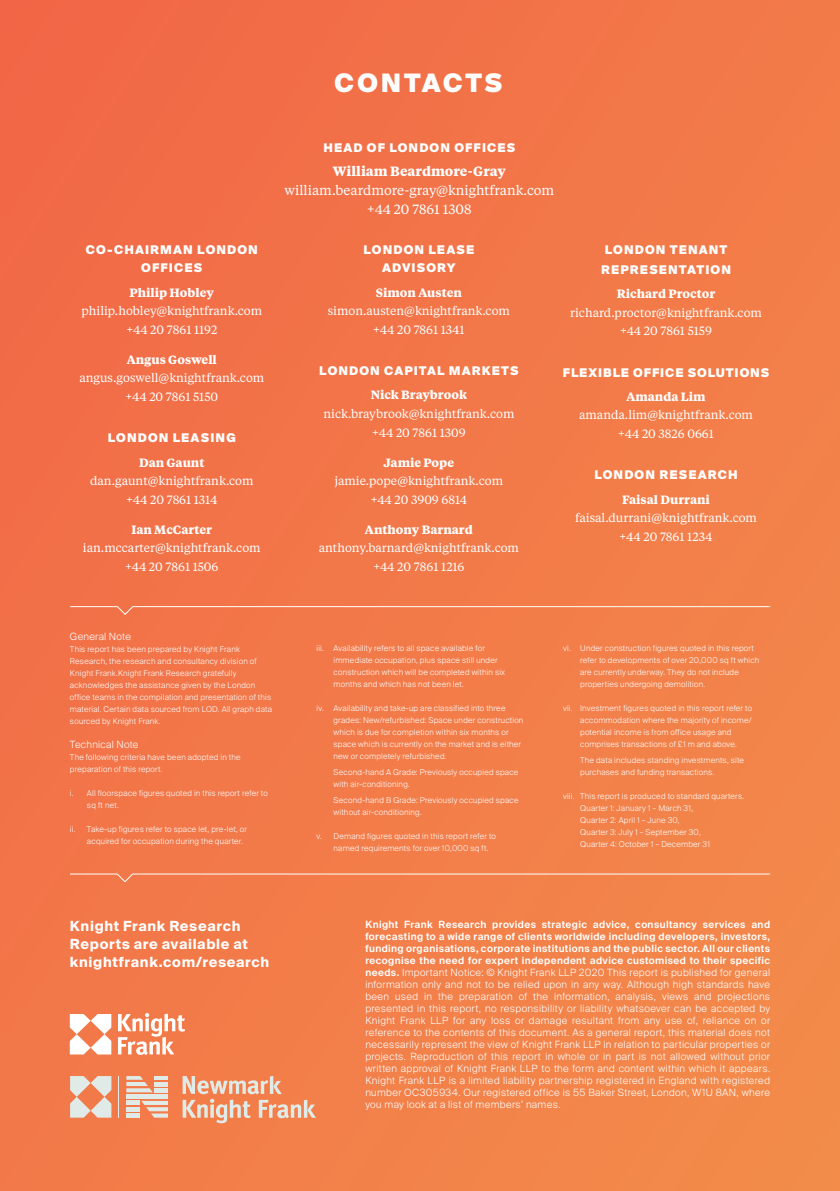
<style>
.page{position:relative;width:840px;height:1191px;background:#fff}
.page>*{position:absolute;margin:0;border:0;box-sizing:border-box;transform-origin:0 0}
.t1{font:900 25.4px "Suisse Intl";letter-spacing:.105em;color:#fff}
.t2{font:700 14px/18px "Suisse Intl";letter-spacing:.05em;color:#fff}
.t3{font:13.4px/18.6px "Tiempos Text";color:#fff;text-align:center}
.t4{font:700 13.4px "Tiempos Text";color:#fff}
.t5{font:12px/18.6px "Tiempos Text";color:#fff;text-align:center}
.t6{font:900 12px/18.6px "Suisse Intl";letter-spacing:.09em;color:#fff;text-align:center}
.t7{font:700 12px "Tiempos Text";color:#fff}
.t8{font:300 10px/12px "Suisse Intl";letter-spacing:.035em;color:#fff;text-align:justify}
.t9{font:300 8px/12px "Suisse Intl";letter-spacing:.025em;color:#fff}
.s1{font-weight:600}
</style>
<div class="page">
<div style="left:0;top:0;width:839px;height:1191px;background:linear-gradient(to right,#f26f48,#f3844a)"></div>
<svg style="left:69px;top:873px;width:701px;height:10px;background:#f38a5b"></svg>
<svg style="left:70px;top:1014px;width:41px;height:40px"></svg>
<svg style="left:118px;top:1013px;width:67px;height:42px"></svg>
<svg style="left:70px;top:1076px;width:41px;height:41px;background:#e5c4b1"></svg>
<hr style="left:118px;top:1076px;width:1px;height:41px;background:#e0eae7">
<hr style="left:304px;top:1099px;width:3px;height:18px;background:#e0eae7">
<svg style="left:307px;top:1104px;width:9px;height:13px"></svg>
<svg style="left:182px;top:1075px;width:119px;height:48px;background:#ec9f7a"></svg>
<hr style="left:154px;top:1076px;width:14px;height:3px;background:#e0eae7">
<hr style="left:154px;top:1088px;width:14px;height:4px;background:#e0eae7">
<hr style="left:154px;top:1082px;width:14px;height:4px;background:#e0eae7">
<svg style="left:126px;top:1076px;width:27px;height:16px"></svg>
<div style="left:126px;top:1100px;width:14px;height:5px;background:#e0eae7"></div>
<hr style="left:126px;top:1107px;width:14px;height:4px;background:#e0eae7">
<hr style="left:126px;top:1113px;width:14px;height:4px;background:#e0eae7">
<svg style="left:141px;top:1100px;width:27px;height:17px"></svg>
<hr style="left:126px;top:1094px;width:42px;height:4px;background:#e0eae7">
<svg style="left:69px;top:605px;width:701px;height:10px;background:#f3865b"></svg>
<h3 class="t6" style="left:86px;top:240px;width:173px">CO-CHAIRMAN LONDON<br>OFFICES</h3>
<h3 class="t7" style="left:130px;top:284px;width:86px">Philip Hobley</h3>
<h3 class="t5" style="left:81px;top:301px;width:182px">philip.hobley@knightfrank.com +44 20 7861 1192</h3>
<h3 class="t7" style="left:127px;top:351px;width:92px">Angus Goswell</h3>
<h3 class="t5" style="left:79px;top:368px;width:186px">angus.goswell@knightfrank.com +44 20 7861 5150</h3>
<h3 class="t6" style="left:108px;top:429px;width:129px">LONDON LEASING</h3>
<h3 class="t7" style="left:139px;top:454px;width:67px">Dan Gaunt</h3>
<h3 class="t5" style="left:90px;top:471px;width:165px">dan.gaunt@knightfrank.com +44 20 7861 1314</h3>
<h3 class="t7" style="left:131px;top:521px;width:82px">Ian McCarter</h3>
<h3 class="t5" style="left:83px;top:538px;width:179px">ian.mccarter@knightfrank.com +44 20 7861 1506</h3>
<h1 class="t1" style="left:334px;top:69px;width:169px">CONTACTS</h1>
<h3 class="t6" style="left:323px;top:139px;width:193px">HEAD OF LONDON OFFICES</h3>
<h3 class="t4" style="left:333px;top:162px;width:174px">William Beardmore-Gray</h3>
<h3 class="t3" style="left:284px;top:180px;width:271px">william.beardmore-gray@knightfrank.com +44 20 7861 1308</h3>
<h3 class="t6" style="left:363px;top:240px;width:112px">LONDON LEASE<br>ADVISORY</h3>
<h3 class="t7" style="left:375px;top:284px;width:88px">Simon Austen</h3>
<h3 class="t5" style="left:328px;top:301px;width:183px">simon.austen@knightfrank.com +44 20 7861 1341</h3>
<h3 class="t6" style="left:319px;top:362px;width:201px">LONDON CAPITAL MARKETS</h3>
<h3 class="t7" style="left:370px;top:387px;width:98px">Nick Braybrook</h3>
<h3 class="t5" style="left:323px;top:404px;width:192px">nick.braybrook@knightfrank.com +44 20 7861 1309</h3>
<h3 class="t7" style="left:383px;top:454px;width:72px">Jamie Pope</h3>
<h3 class="t5" style="left:334px;top:471px;width:170px">jamie.pope@knightfrank.com +44 20 3909 6814</h3>
<h3 class="t7" style="left:365px;top:521px;width:109px">Anthony Barnard</h3>
<h3 class="t5" style="left:318px;top:538px;width:201px">anthony.barnard@knightfrank.com +44 20 7861 1216</h3>
<h3 class="t6" style="left:600px;top:240px;width:131px;line-height:20px">LONDON TENANT<br>REPRESENTATION</h3>
<h3 class="t7" style="left:616px;top:285px;width:100px">Richard Proctor</h3>
<h3 class="t5" style="left:570px;top:302px;width:193px">richard.proctor@knightfrank.com +44 20 7861 5159</h3>
<h3 class="t6" style="left:562px;top:363px;width:208px">FLEXIBLE OFFICE SOLUTIONS</h3>
<h3 class="t7" style="left:626px;top:388px;width:81px">Amanda Lim</h3>
<h3 class="t5" style="left:578px;top:405px;width:175px">amanda.lim@knightfrank.com +44 20 3826 0661</h3>
<h3 class="t6" style="left:594px;top:466px;width:145px">LONDON RESEARCH</h3>
<h3 class="t7" style="left:621px;top:491px;width:89px">Faisal Durrani</h3>
<h3 class="t5" style="left:574px;top:508px;width:183px">faisal.durrani@knightfrank.com +44 20 7861 1234</h3>
<p class="t8" style="left:70px;top:631px;width:62px">General Note</p>
<p class="t9" style="left:70px;top:643px;width:203px">This report has been prepared by Knight Frank Research, the research and consultancy division of Knight Frank.Knight Frank Research gratefully acknowledges the assistance given by the London office teams in the compilation and presentation of this material. Certain data sourced from LOD. All graph data sourced by Knight Frank.</p>
<p class="t8" style="left:70px;top:739px;width:70px">Technical Note</p>
<p class="t9" style="left:70px;top:751px;width:172px">The following criteria have been adopted in the preparation of this report.</p>
<p class="t9" style="left:87px;top:787px;width:182px;text-indent:-17px">i. All floorspace figures quoted in this report refer to sq ft net.</p>
<p class="t9" style="left:87px;top:823px;width:161px;text-indent:-17px">ii. Take-up figures refer to space let, pre-let, or acquired for occupation during the quarter.</p>
<p class="t9" style="left:333px;top:642px;width:173px;text-indent:-17px">iii. Availability refers to all space available for immediate occupation, plus space still under construction which will be completed within six months and which has not been let.</p>
<p class="t9" style="left:333px;top:702px;width:191px;text-indent:-17px">iv. Availability and take-up are classified into three grades: New/refurbished: Space under construction which is due for completion within six months or space which is currently on the market and is either new or completely refurbished.</p>
<p class="t9" style="left:333px;top:766px;width:186px">Second-hand A Grade: Previously occupied space with air-conditioning.</p>
<p class="t9" style="left:333px;top:794px;width:186px">Second-hand B Grade: Previously occupied space without air-conditioning.</p>
<p class="t9" style="left:333px;top:830px;width:164px;text-indent:-17px">v. Demand figures quoted in this report refer to named requirements for over 10,000 sq ft.</p>
<p class="t9" style="left:580px;top:642px;width:180px;text-indent:-17px">vi. Under construction figures quoted in this report refer to developments of over 20,000 sq ft which are currently underway. They do not include properties undergoing demolition.</p>
<p class="t9" style="left:580px;top:702px;width:173px;text-indent:-17px">vii. Investment figures quoted in this report refer to accommodation where the majority of income/ potential income is from office usage and comprises transactions of £1 m and above.</p>
<p class="t9" style="left:580px;top:754px;width:165px">The data includes standing investments, site purchases and funding transactions.</p>
<p class="t9" style="left:580px;top:790px;width:165px;text-indent:-17px">viii. This report is produced to standard quarters.<br>Quarter 1: January 1 – March 31,<br>Quarter 2: April 1 – June 30,<br>Quarter 3: July 1 – September 30,<br>Quarter 4: October 1 – December 31</p>
<h2 class="t2" style="left:70px;top:917px;width:201px">Knight Frank Research<br>Reports are available at knightfrank.com/research</h2>
<p class="t8" style="left:365px;top:918px;width:406px"><span class="s1">Knight Frank Research provides strategic advice, consultancy services and forecasting to a wide range of clients worldwide including developers, investors, funding organisations, corporate institutions and the public sector. All our clients recognise the need for expert independent advice customised to their specific needs.</span> Important Notice: © Knight Frank LLP 2020 This report is published for general information only and not to be relied upon in any way. Although high standards have been used in the preparation of the information, analysis, views and projections presented in this report, no responsibility or liability whatsoever can be accepted by Knight Frank LLP for any loss or damage resultant from any use of, reliance on or reference to the contents of this document. As a general report, this material does not necessarily represent the view of Knight Frank LLP in relation to particular properties or projects. Reproduction of this report in whole or in part is not allowed without prior written approval of Knight Frank LLP to the form and content within which it appears.<br>Knight Frank LLP is a limited liability partnership registered in England with registered number OC305934. Our registered office is 55 Baker Street, London, W1U 8AN, where you may look at a list of members’ names.</p>
</div>
